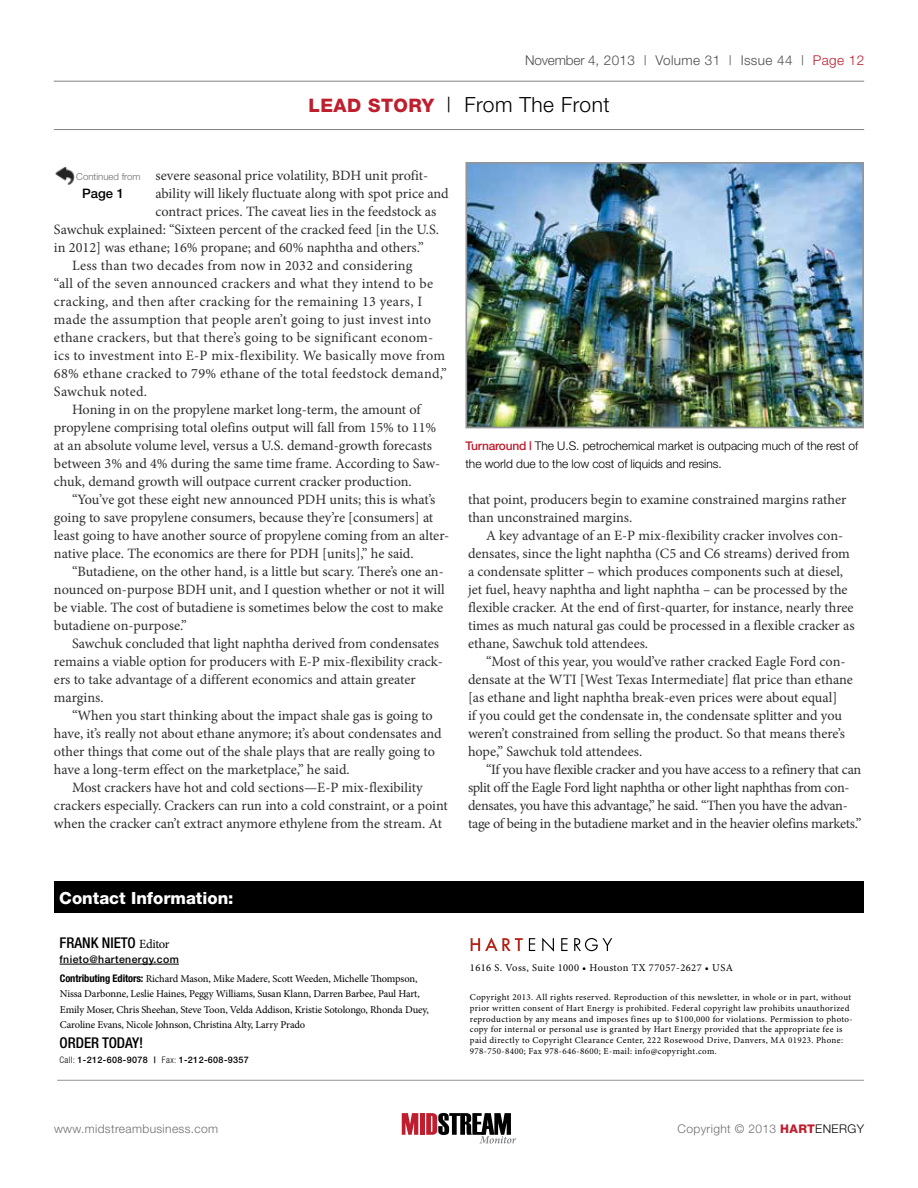
<style>
.page{position:relative;width:918px;height:1188px;background:#fff}
.page>*{position:absolute;margin:0;border:0;box-sizing:border-box;transform-origin:0 0}
.t1{font:300 21px "Helvetica Neue";letter-spacing:.025em;color:#000}
.t2{font:800 16.8px "Helvetica Neue";color:#fff}
.t3{font:500 condensed 14.85px "Helvetica Neue";color:#000}
.t4{font:14.25px/18px "Minion Pro";color:#2e2e2f}
.t5{font:14.25px "Minion Pro";letter-spacing:.02em;color:#2e2e2f}
.t6{font:14.25px/18px "Minion Pro";letter-spacing:-.025em;color:#2e2e2f}
.t7{font:300 13.5px "Helvetica Neue";letter-spacing:.03em;color:#4d4d4f}
.t8{font:500 13.05px "Helvetica Neue";color:#000}
.t9{font:300 12px/18px "Helvetica Neue";letter-spacing:-.005em;color:#000}
.t10{font:300 12px "Helvetica Neue";letter-spacing:.03em;color:#6d6e71}
.t11{font:10.5px/15.5px "Minion Pro";letter-spacing:-.01em;color:#000}
.t12{font:10.5px "Minion Pro";letter-spacing:.04em;color:#000}
.t13{font:500 10.5px "Helvetica Neue";letter-spacing:.04em;color:#000}
.t14{font:300 9.6px "Helvetica Neue";color:#6d6e71}
.t15{font:9px/10.8px "Minion Pro";letter-spacing:.04em;color:#000}
.t16{font:500 9px "Helvetica Neue";letter-spacing:.04em;color:#000}
.s1{color:#be1e2d}
.s2{font-weight:800;font-size:18.6px;color:#be1e2d}
.s3{font-weight:500;color:#be1e2d}
.s4{font-family:"Minion Pro";font-weight:400;font-stretch:normal;font-size:12.6px}
.s5{font-family:"Helvetica Neue";font-weight:700;font-stretch:condensed}
.s6{font-weight:300;font-stretch:condensed}
.s7{font-weight:800;color:#be1e2d}
.s8{color:#000}
</style>
<div class="page">
<div style="left:54px;top:882px;width:810px;height:31px;background:#000"></div>
<hr style="left:60px;top:964px;width:119px;height:1px;background:#000">
<svg style="left:529px;top:938px;width:6px;height:13px"></svg>
<svg style="left:542px;top:938px;width:12px;height:14px"></svg>
<svg style="left:561px;top:938px;width:7px;height:13px"></svg>
<svg style="left:574px;top:938px;width:38px;height:13px"></svg>
<svg style="left:471px;top:937px;width:52px;height:14px"></svg>
<hr style="left:57px;top:1080px;width:807px;height:1px;background:#9d9fa2">
<svg style="left:402px;top:1113px;width:16px;height:22px"></svg>
<div style="left:420px;top:1113px;width:5px;height:22px;background:#be1e2d"></div>
<svg style="left:426px;top:1113px;width:90px;height:30px"></svg>
<hr style="left:54px;top:81px;width:810px;height:1px;background:#808285">
<hr style="left:54px;top:129px;width:810px;height:1px;background:#808285">
<img style="left:55px;top:167px;width:20px;height:18px">
<img style="left:468px;top:165px;width:393px;height:260px">
<div style="left:465px;top:162px;width:399px;height:266px;border:2px solid #939598"></div>
<p class="t7" style="left:525px;top:52px;width:341px">November 4, 2013 | Volume 31 | Issue 44 | <span class="s1">Page 12</span></p>
<h1 class="t1" style="left:309px;top:92px;width:303px"><span class="s2">LEad Story</span> | From The Front</h1>
<p class="t4" style="left:155px;top:167px;width:274px">severe seasonal price volatility, BDH unit profit-</p>
<p class="t4" style="left:155px;top:185px;width:295px">ability will likely fluctuate along with spot price and</p>
<p class="t4" style="left:155px;top:203px;width:282px">contract prices. The caveat lies in the feedstock as</p>
<p class="t4" style="left:54px;top:221px;width:387px">Sawchuk explained: “Sixteen percent of the cracked feed [in the U.S.</p>
<p class="t4" style="left:54px;top:239px;width:371px">in 2012] was ethane; 16% propane; and 60% naphtha and others.”</p>
<p class="t5" style="left:72px;top:256px;width:342px">Less than two decades from now in 2032 and considering</p>
<p class="t5" style="left:54px;top:274px;width:381px">“all of the seven announced crackers and what they intend to be</p>
<p class="t5" style="left:54px;top:292px;width:370px">cracking, and then after cracking for the remaining 13 years, I</p>
<p class="t4" style="left:54px;top:311px;width:378px">made the assumption that people aren’t going to just invest into</p>
<p class="t5" style="left:54px;top:328px;width:381px">ethane crackers, but that there’s going to be significant econom-</p>
<p class="t5" style="left:54px;top:346px;width:393px">ics to investment into E-P mix-flexibility. We basically move from</p>
<p class="t4" style="left:54px;top:364px;width:395px">68% ethane cracked to 79% ethane of the total feedstock demand,”</p>
<p class="t4" style="left:54px;top:382px;width:95px">Sawchuk noted.</p>
<p class="t4" style="left:72px;top:400px;width:350px">Honing in on the propylene market long-term, the amount of</p>
<p class="t4" style="left:54px;top:418px;width:384px">propylene comprising total olefins output will fall from 15% to 11%</p>
<p class="t4" style="left:54px;top:436px;width:380px">at an absolute volume level, versus a U.S. demand-growth forecasts</p>
<p class="t4" style="left:54px;top:454px;width:388px">between 3% and 4% during the same time frame. According to Saw-</p>
<p class="t4" style="left:54px;top:472px;width:359px">chuk, demand growth will outpace current cracker production.</p>
<p class="t4" style="left:72px;top:490px;width:365px">“You’ve got these eight new announced PDH units; this is what’s</p>
<p class="t4" style="left:54px;top:508px;width:381px">going to save propylene consumers, because they’re [consumers] at</p>
<p class="t4" style="left:54px;top:526px;width:397px">least going to have another source of propylene coming from an alter-</p>
<p class="t4" style="left:54px;top:544px;width:361px">native place. The economics are there for PDH [units],” he said.</p>
<p class="t4" style="left:72px;top:562px;width:373px">“Butadiene, on the other hand, is a little but scary. There’s one an-</p>
<p class="t4" style="left:54px;top:580px;width:392px">nounced on-purpose BDH unit, and I question whether or not it will</p>
<p class="t4" style="left:54px;top:598px;width:391px">be viable. The cost of butadiene is sometimes below the cost to make</p>
<p class="t4" style="left:54px;top:616px;width:135px">butadiene on-purpose.”</p>
<p class="t4" style="left:72px;top:634px;width:368px">Sawchuk concluded that light naphtha derived from condensates</p>
<p class="t4" style="left:54px;top:652px;width:391px">remains a viable option for producers with E-P mix-flexibility crack-</p>
<p class="t4" style="left:54px;top:670px;width:363px">ers to take advantage of a different economics and attain greater</p>
<p class="t4" style="left:54px;top:688px;width:51px">margins.</p>
<p class="t4" style="left:72px;top:706px;width:362px">“When you start thinking about the impact shale gas is going to</p>
<p class="t4" style="left:54px;top:724px;width:389px">have, it’s really not about ethane anymore; it’s about condensates and</p>
<p class="t4" style="left:54px;top:742px;width:383px">other things that come out of the shale plays that are really going to</p>
<p class="t4" style="left:54px;top:760px;width:297px">have a long-term effect on the marketplace,” he said.</p>
<p class="t4" style="left:72px;top:778px;width:352px">Most crackers have hot and cold sections—E-P mix-flexibility</p>
<p class="t4" style="left:54px;top:796px;width:395px">crackers especially. Crackers can run into a cold constraint, or a point</p>
<p class="t4" style="left:54px;top:814px;width:390px">when the cracker can’t extract anymore ethylene from the stream. At</p>
<p class="t14" style="left:76px;top:171px;width:66px">Continued from</p>
<p class="t8" style="left:82px;top:186px;width:43px">Page 1</p>
<p class="t9" style="left:465px;top:436px;width:394px"><span class="s3">Turnaround |</span> The U.S. petrochemical market is outpacing much of the rest of the world due to the low cost of liquids and resins.</p>
<p class="t4" style="left:468px;top:490px;width:380px">that point, producers begin to examine constrained margins rather than unconstrained margins.</p>
<p class="t4" style="left:468px;top:526px;width:388px;text-indent:18px">A key advantage of an E-P mix-flexibility cracker involves con&shy;densates, since the light naphtha (C5 and C6 streams) derived from a condensate splitter – which produces components such at diesel, jet fuel, heavy naphtha and light naphtha – can be processed by the flexible cracker. At the end of first-quarter, for instance, nearly three times as much natural gas could be processed in a flexible cracker as ethane, Sawchuk told attendees.</p>
<p class="t4" style="left:468px;top:652px;width:386px;text-indent:18px">“Most of this year, you would’ve rather cracked Eagle Ford con&shy;densate at the WTI [West Texas Intermediate] flat price than ethane [as ethane and light naphtha break-even prices were about equal]<br>if you could get the condensate in, the condensate splitter and you weren’t constrained from selling the product. So that means there’s hope,” Sawchuk told attendees.</p>
<p class="t6" style="left:468px;top:760px;width:395px;text-indent:18px">“If you have flexible cracker and you have access to a refinery that can split off the Eagle Ford light naphtha or other light naphthas from con&shy;densates, you have this advantage,” he said. “Then you have the advan&shy;tage of being in the butadiene market and in the heavier olefins markets.”</p>
<p class="t2" style="left:59px;top:888px;width:176px">Contact Information:</p>
<p class="t3" style="left:60px;top:934px;width:111px">FRANK NIETO <span class="s4">Editor</span></p>
<p class="t13" style="left:60px;top:953px;width:121px">fnieto@hartenergy.com</p>
<p class="t11" style="left:60px;top:971px;width:371px"><span class="s5">Contributing Editors:</span> Richard Mason, Mike Madere, Scott Weeden, Michelle Thompson, Nissa Darbonne, Leslie Haines, Peggy Williams, Susan Klann, Darren Barbee, Paul Hart, Emily Moser, Chris Sheehan, Steve Toon, Velda Addison, Kristie Sotolongo, Rhonda Duey, Caroline Evans, Nicole Johnson, Christina Alty, Larry Prado</p>
<p class="t3" style="left:60px;top:1034px;width:85px">ORDER TODAY!</p>
<p class="t16" style="left:60px;top:1055px;width:191px"><span class="s6">Call:</span> 1-212-608-9078 | <span class="s6">Fax:</span> 1-212-608-9357</p>
<p class="t12" style="left:470px;top:960px;width:265px">1616 S. Voss, Suite 1000 • Houston TX 77057-2627 • USA</p>
<p class="t15" style="left:470px;top:992px;width:384px">Copyright 2013. All rights reserved. Reproduction of this newsletter, in whole or in part, without prior written consent of Hart Energy is prohibited. Federal copyright law prohibits unauthorized reproduction by any means and imposes fines up to $100,000 for violations. Permission to photo&shy;copy for internal or personal use is granted by Hart Energy provided that the appropriate fee is paid directly to Copyright Clearance Center, 222 Rosewood Drive, Danvers, MA 01923. Phone:<br>978-750-8400; Fax 978-646-8600; E-mail: info@copyright.com.</p>
<p class="t10" style="left:54px;top:1122px;width:166px">www.midstreambusiness.com</p>
<p class="t10" style="left:678px;top:1122px;width:188px">Copyright © 2013 <span class="s7">Hart</span><span class="s8">Energy</span></p>
</div>
